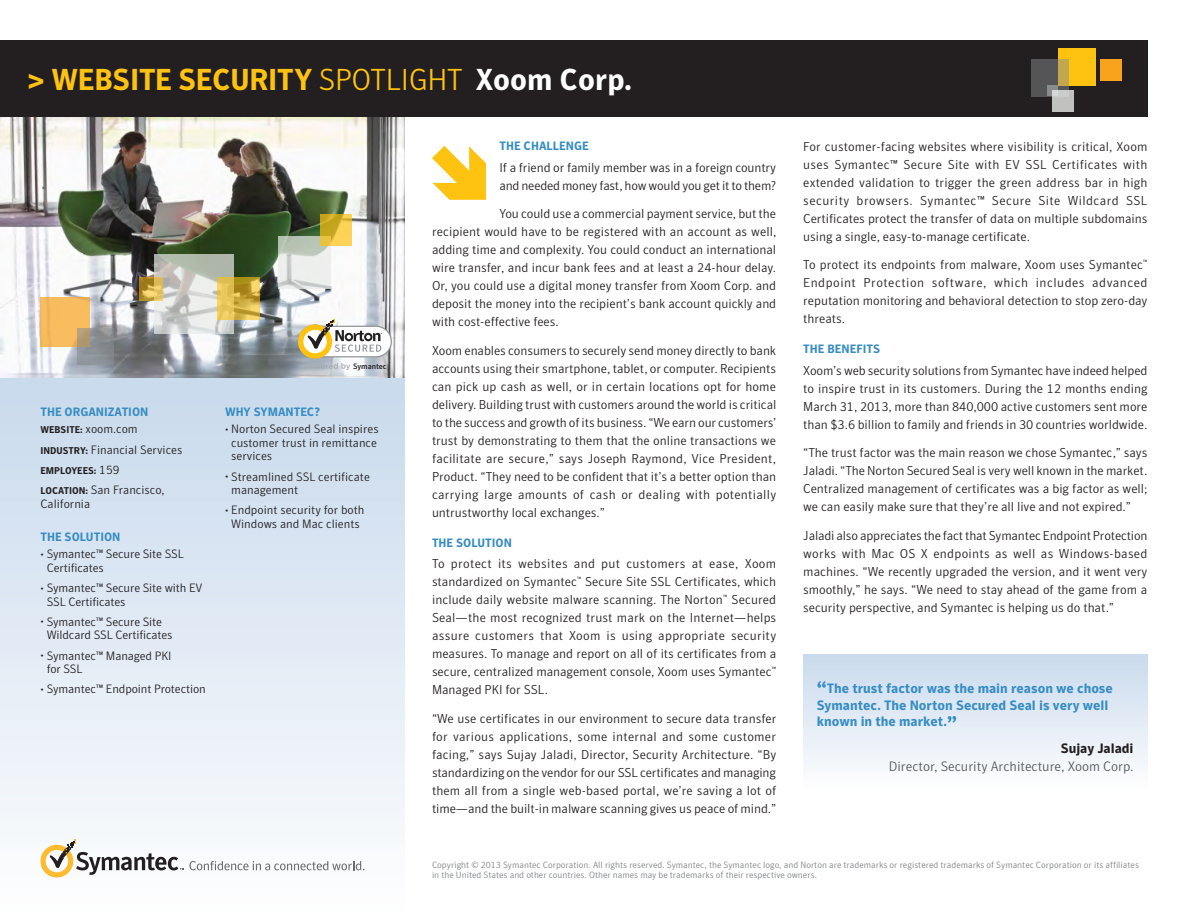
<style>
.page{position:relative;width:1188px;height:918px;background:#fff}
.page>*{position:absolute;margin:0;border:0;box-sizing:border-box;transform-origin:0 0}
.t1{font:700 30px "Symantec Sans";letter-spacing:-.01em;color:#fec210}
.Profile_Header{font:700 13.5px/16.5px "Symantec Sans";color:#378dc2}
.Profile_Header-2{font:300 13.5px "Symantec Sans";letter-spacing:-.005em;color:#57585a}
.Profile_Header-3{font:700 13.5px "Symantec Sans";color:#231f20}
.Body_Copy{font:300 12.75px/18px "Symantec Sans";letter-spacing:-.005em;color:#231f20;text-align:justify}
.Profile_Copy{font:300 12px/13.5px "Symantec Sans";letter-spacing:-.005em;color:#231f20}
.Profile_Header-4{font:700 12px "Symantec Sans";color:#378dc2}
.Body_Subtitle{font:700 12px "Symantec Sans";color:#378dc2}
.Profile_Copy-2{font:700 9.75px "Symantec Sans";color:#231f20}
.copyright{font:300 9px/9.9px "Symantec Sans";color:#808285}
.t2{font:500 7.8px "Symantec Sans";letter-spacing:-.005em;color:#231f20}
.s1{font-weight:300}
.s2{color:#fff}
.s3{font-weight:300;font-size:12px}
.s4{font-weight:700;font-size:9.75px}
.s5{font-size:7.5px}
.s6{font-size:21px}
</style>
<div class="page">
<div style="left:0;top:378px;width:405px;height:540px;background:linear-gradient(to bottom,#c7d9ec,#fefefe)"></div>
<img style="left:0;top:117px;width:405px;height:261px">
<svg style="left:40px;top:840px;width:324px;height:37px"></svg>
<svg style="left:432px;top:146px;width:54px;height:54px"></svg>
<div style="left:0;top:40px;width:1148px;height:77px;background:#231f20"></div>
<div style="left:1058px;top:48px;width:37px;height:38px;background:#fec210"></div>
<div style="left:1100px;top:59px;width:22px;height:21px;background:#f9a21c"></div>
<svg style="left:1031px;top:59px;width:38px;height:37px"></svg>
<svg style="left:1047px;top:86px;width:11px;height:10px"></svg>
<div style="left:1053px;top:91px;width:21px;height:21px;background:#c1c2c0"></div>
<div style="left:40px;top:297px;width:50px;height:50px;background:#f9bc5f"></div>
<svg style="left:77px;top:328px;width:36px;height:36px"></svg>
<svg style="left:155px;top:254px;width:79px;height:79px;background:#cccec8"></svg>
<svg style="left:218px;top:277px;width:42px;height:42px;background:#d4b346"></svg>
<svg style="left:278px;top:236px;width:53px;height:53px;background:#d7dcd6"></svg>
<svg style="left:320px;top:214px;width:32px;height:32px"></svg>
<svg style="left:140px;top:277px;width:23px;height:24px"></svg>
<div style="left:803px;top:655px;width:344px;height:135px;background:linear-gradient(to bottom,#c9daed,#fefefe)"></div>
<svg style="left:298px;top:319px;width:94px;height:51px"></svg>
<p class="t1" style="left:27px;top:62px;width:606px">&gt; WEBSITE SECURITY <span class="s1">SPOTLIGHT</span> <span class="s2">Xoom Corp.</span></p>
<p class="Profile_Header-4" style="left:40px;top:405px;width:109px">THE ORGANIZATION</p>
<p class="Profile_Copy-2" style="left:40px;top:424px;width:99px">WEBSITE: <span class="s3">xoom.com</span></p>
<p class="Profile_Copy" style="left:40px;top:443px;width:143px"><span class="s4">INDUSTRY:</span> Financial Services</p>
<p class="Profile_Copy-2" style="left:40px;top:465px;width:81px">EMPLOYEES: <span class="s3">159</span></p>
<p class="Profile_Copy" style="left:40px;top:483px;width:126px"><span class="s4">LOCATION:</span> San Francisco,<br>California</p>
<p class="Profile_Header-4" style="left:40px;top:530px;width:81px">THE SOLUTION</p>
<p class="Profile_Copy" style="left:47px;top:547px;width:139px;text-indent:-6px"><span class="s5">•</span> Symantec™ Secure Site SSL<br>Certificates</p>
<p class="Profile_Copy" style="left:47px;top:581px;width:157px;text-indent:-6px"><span class="s5">•</span> Symantec™ Secure Site with EV<br>SSL Certificates</p>
<p class="Profile_Copy" style="left:47px;top:615px;width:127px;text-indent:-6px"><span class="s5">•</span> Symantec™ Secure Site<br>Wildcard SSL Certificates</p>
<p class="Profile_Copy" style="left:47px;top:649px;width:126px;text-indent:-6px"><span class="s5">•</span> Symantec™ Managed PKI for SSL</p>
<p class="Profile_Copy" style="left:40px;top:682px;width:167px"><span class="s5">•</span> Symantec™ Endpoint Protection</p>
<p class="t2" style="left:353px;top:361px;width:35px">Symantec</p>
<p class="Profile_Header-4" style="left:225px;top:405px;width:97px">WHY SYMANTEC?</p>
<p class="Profile_Copy" style="left:231px;top:422px;width:149px;text-indent:-6px"><span class="s5">•</span> Norton Secured Seal inspires customer trust in remittance services</p>
<p class="Profile_Copy" style="left:231px;top:470px;width:140px;text-indent:-6px"><span class="s5">•</span> Streamlined SSL certificate management</p>
<p class="Profile_Copy" style="left:225px;top:503px;width:141px;text-align:center"><span class="s5">•</span> Endpoint security for both<br>Windows and Mac clients</p>
<p class="Body_Subtitle" style="left:500px;top:139px;width:91px">THE CHALLENGE</p>
<p class="Body_Copy" style="left:500px;top:158px;width:278px">If a friend or family member was in a foreign country and needed money fast, how would you get it to them?</p>
<p class="Body_Copy" style="left:432px;top:205px;width:346px;text-indent:67px">You could use a commercial payment service, but the recipient would have to be registered with an account as well, adding time and complexity. You could conduct an international wire transfer, and incur bank fees and at least a 24-hour delay.<br>Or, you could use a digital money transfer from Xoom Corp. and deposit the money into the recipient’s bank account quickly and with cost-effective fees.</p>
<p class="Body_Copy" style="left:432px;top:342px;width:346px">Xoom enables consumers to securely send money directly to bank accounts using their smartphone, tablet, or computer. Recipients can pick up cash as well, or in certain locations opt for home delivery. Building trust with customers around the world is critical to the success and growth of its business. “We earn our customers’ trust by demonstrating to them that the online transactions we facilitate are secure,” says Joseph Raymond, Vice President, Product. “They need to be confident that it’s a better option than carrying large amounts of cash or dealing with potentially untrustworthy local exchanges.”</p>
<p class="Body_Subtitle" style="left:432px;top:536px;width:81px">THE SOLUTION</p>
<p class="Body_Copy" style="left:432px;top:555px;width:346px">To protect its websites and put customers at ease, Xoom standardized on Symantec<sup>™</sup> Secure Site SSL Certificates, which include daily website malware scanning. The Norton<sup>™</sup> Secured Seal—the most recognized trust mark on the Internet—helps assure customers that Xoom is using appropriate security measures. To manage and report on all of its certificates from a secure, centralized management console, Xoom uses Symantec<sup>™ </sup>Managed PKI for SSL.</p>
<p class="Body_Copy" style="left:432px;top:710px;width:346px">“We use certificates in our environment to secure data transfer for various applications, some internal and some customer facing,” says Sujay Jaladi, Director, Security Architecture. “By standardizing on the vendor for our SSL certificates and managing them all from a single web-based portal, we’re saving a lot of time—and the built-in malware scanning gives us peace of mind.”</p>
<p class="Body_Copy" style="left:803px;top:137px;width:346px">For customer-facing websites where visibility is critical, Xoom uses Symantec™ Secure Site with EV SSL Certificates with extended validation to trigger the green address bar in high security browsers. Symantec™ Secure Site Wildcard SSL Certificates protect the transfer of data on multiple subdomains using a single, easy-to-manage certificate.</p>
<p class="Body_Copy" style="left:803px;top:256px;width:346px">To protect its endpoints from malware, Xoom uses Symantec<sup>™ </sup>Endpoint Protection software, which includes advanced reputation monitoring and behavioral detection to stop zero-day threats.</p>
<p class="Body_Subtitle" style="left:803px;top:342px;width:78px">THE BENEFITS</p>
<p class="Body_Copy" style="left:803px;top:361px;width:346px">Xoom’s web security solutions from Symantec have indeed helped to inspire trust in its customers. During the 12 months ending March 31, 2013, more than 840,000 active customers sent more than $3.6 billion to family and friends in 30 countries worldwide.</p>
<p class="Body_Copy" style="left:803px;top:444px;width:346px">“The trust factor was the main reason we chose Symantec,” says Jaladi. “The Norton Secured Seal is very well known in the market.<br>Centralized management of certificates was a big factor as well; we can easily make sure that they’re all live and not expired.”</p>
<p class="Body_Copy" style="left:803px;top:527px;width:346px">Jaladi also appreciates the fact that Symantec Endpoint Protection works with Mac OS X endpoints as well as Windows-based machines. “We recently upgraded the version, and it went very smoothly,” he says. “We need to stay ahead of the game from a security perspective, and Symantec is helping us do that.”</p>
<p class="Profile_Header" style="left:817px;top:681px;width:298px"><span class="s6">“</span>The trust factor was the main reason we chose<br>Symantec. The Norton Secured Seal is very well known in the market.<span class="s6">”</span></p>
<p class="Profile_Header-3" style="left:1061px;top:741px;width:74px">Sujay Jaladi</p>
<p class="Profile_Header-2" style="left:889px;top:759px;width:246px">Director, Security Architecture, Xoom Corp.</p>
<p class="copyright" style="left:432px;top:859px;width:709px">Copyright © 2013 Symantec Corporation. All rights reserved. Symantec, the Symantec logo, and Norton are trademarks or registered trademarks of Symantec Corporation or its affiliates in the United States and other countries. Other names may be trademarks of their respective owners.</p>
</div>
